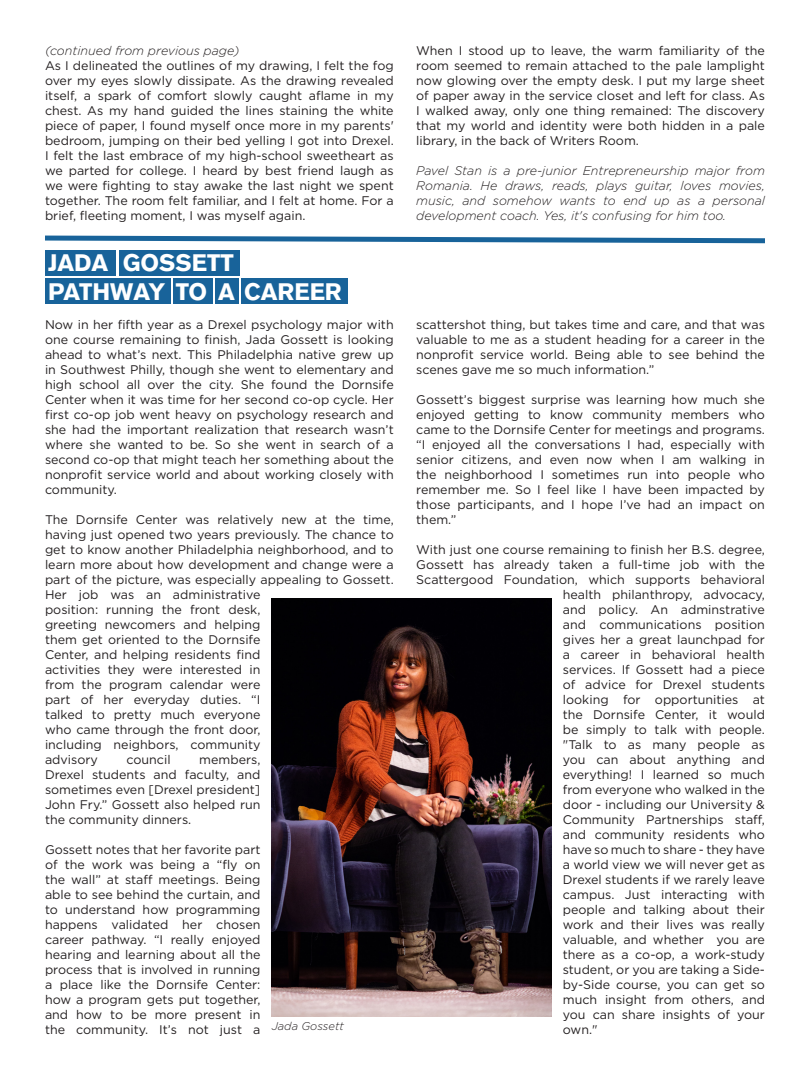
<style>
.page{position:relative;width:810px;height:1080px;background:#fff}
.page>*{position:absolute;margin:0;border:0;box-sizing:border-box;transform-origin:0 0}
.t1{font:700 23.62px "Akzidenz Grotesk BQ";color:#fff}
.t2{font:700 23.62px "Akzidenz Grotesk BQ";letter-spacing:-.03em;color:#fff}
.t3{font:12.5px/15px "Gotham";color:#231f20;text-align:justify}
.t4{font:italic 300 12.5px/15px "Gotham";color:#231f20;text-align:justify}
.t5{font:italic 300 11.25px "Gotham";color:#231f20}
</style>
<div class="page">
<div style="left:45px;top:250px;width:70px;height:26px;background:#18639a"></div>
<div style="left:120px;top:250px;width:120px;height:26px;background:#18639a"></div>
<div style="left:45px;top:279px;width:125px;height:25px;background:#18639a"></div>
<div style="left:241px;top:279px;width:107px;height:25px;background:#18639a"></div>
<div style="left:215px;top:279px;width:23px;height:25px;background:#18639a"></div>
<div style="left:173px;top:279px;width:39px;height:25px;background:#18639a"></div>
<svg style="left:45px;top:235px;width:720px;height:9px"></svg>
<img style="left:272px;top:599px;width:280px;height:418px">
<p class="t4" style="left:45px;top:43px;width:196px">(continued from previous page)</p>
<p class="t3" style="left:45px;top:58px;width:350px">As I delineated the outlines of my drawing, I felt the fog over my eyes slowly dissipate. As the drawing revealed itself, a spark of comfort slowly caught aflame in my chest. As my hand guided the lines staining the white piece of paper, I found myself once more in my parents' bedroom, jumping on their bed yelling I got into Drexel.<br>I felt the last embrace of my high-school sweetheart as we parted for college. I heard by best friend laugh as we were fighting to stay awake the last night we spent together. The room felt familiar, and I felt at home. For a brief, fleeting moment, I was myself again.</p>
<p class="t1" style="left:48px;top:250px;width:62px">JADA</p>
<p class="t1" style="left:123px;top:250px;width:113px">GOSSETT</p>
<p class="t2" style="left:48px;top:278px;width:161px">PATHWAY TO</p>
<p class="t1" style="left:218px;top:278px;width:125px">A CAREER</p>
<p class="t3" style="left:45px;top:316px;width:350px">Now in her fifth year as a Drexel psychology major with one course remaining to finish, Jada Gossett is looking ahead to what’s next. This Philadelphia native grew up in Southwest Philly, though she went to elementary and high school all over the city. She found the Dornsife Center when it was time for her second co-op cycle. Her first co-op job went heavy on psychology research and she had the important realization that research wasn’t where she wanted to be. So she went in search of a second co-op that might teach her something about the nonprofit service world and about working closely with community.</p>
<p class="t3" style="left:45px;top:511px;width:350px;text-align:left">The Dornsife Center was relatively new at the time, having just opened two years previously. The chance to get to know another Philadelphia neighborhood, and to learn more about how development and change were a part of the picture, was especially appealing to Gossett.<br>Her job was an administrative<br>position: running the front desk,<br>greeting newcomers and helping<br>them get oriented to the Dornsife<br>Center, and helping residents find<br>activities they were interested in<br>from the program calendar were<br>part of her everyday duties. “I<br>talked to pretty much everyone<br>who came through the front door,<br>including neighbors, community<br>advisory</p>
<p class="t3" style="left:45px;top:751px;width:217px;text-indent:154px">members, Drexel students and faculty, and sometimes even [Drexel president] John Fry.” Gossett also helped run the community dinners.</p>
<p class="t3" style="left:45px;top:841px;width:217px">Gossett notes that her favorite part of the work was being a “fly on the wall” at staff meetings. Being able to see behind the curtain, and to understand how programming happens validated her chosen career pathway. “I really enjoyed hearing and learning about all the process that is involved in running a place like the Dornsife Center: how a program gets put together, and how to be more present in the community. It’s not just a</p>
<p class="t3" style="left:127px;top:751px;width:46px">council</p>
<p class="t5" style="left:272px;top:1019px;width:74px">Jada Gossett</p>
<p class="t3" style="left:416px;top:43px;width:350px">When I stood up to leave, the warm familiarity of the room seemed to remain attached to the pale lamplight now glowing over the empty desk. I put my large sheet of paper away in the service closet and left for class. As I walked away, only one thing remained: The discovery that my world and identity were both hidden in a pale library, in the back of Writers Room.</p>
<p class="t4" style="left:416px;top:163px;width:350px">Pavel Stan is a pre-junior Entrepreneurship major from Romania. He draws, reads, plays guitar, loves movies, music, and somehow wants to end up as a personal development coach. Yes, it's confusing for him too.</p>
<p class="t3" style="left:416px;top:316px;width:350px">scattershot thing, but takes time and care, and that was valuable to me as a student heading for a career in the nonprofit service world. Being able to see behind the scenes gave me so much information.”</p>
<p class="t3" style="left:416px;top:391px;width:350px">Gossett’s biggest surprise was learning how much she enjoyed getting to know community members who came to the Dornsife Center for meetings and programs. “I enjoyed all the conversations I had, especially with senior citizens, and even now when I am walking in the neighborhood I sometimes run into people who remember me. So I feel like I have been impacted by those participants, and I hope I’ve had an impact on them.”</p>
<p class="t3" style="left:416px;top:541px;width:350px">With just one course remaining to finish her B.S. degree,</p>
<p class="t3" style="left:416px;top:556px;width:350px">Gossett has already taken a full-time job with the</p>
<p class="t3" style="left:416px;top:571px;width:350px">Scattergood Foundation, which supports behavioral</p>
<p class="t3" style="left:563px;top:586px;width:204px">health philanthropy, advocacy,</p>
<p class="t3" style="left:563px;top:601px;width:204px">and policy. An adminstrative</p>
<p class="t3" style="left:563px;top:616px;width:204px">and communications position</p>
<p class="t3" style="left:563px;top:631px;width:204px">gives her a great launchpad for</p>
<p class="t3" style="left:563px;top:646px;width:204px">a career in behavioral health</p>
<p class="t3" style="left:563px;top:661px;width:204px">services. If Gossett had a piece</p>
<p class="t3" style="left:563px;top:676px;width:204px">of advice for Drexel students</p>
<p class="t3" style="left:563px;top:691px;width:204px">looking for opportunities at</p>
<p class="t3" style="left:563px;top:706px;width:204px">the Dornsife Center, it would</p>
<p class="t3" style="left:563px;top:721px;width:204px">be simply to talk with people.</p>
<p class="t3" style="left:563px;top:736px;width:204px">"Talk to as many people as</p>
<p class="t3" style="left:563px;top:751px;width:204px">you can about anything and</p>
<p class="t3" style="left:563px;top:766px;width:204px">everything! I learned so much</p>
<p class="t3" style="left:563px;top:781px;width:204px">from everyone who walked in the</p>
<p class="t3" style="left:563px;top:796px;width:204px">door - including our University &amp;</p>
<p class="t3" style="left:563px;top:811px;width:204px">Community Partnerships staff,</p>
<p class="t3" style="left:563px;top:826px;width:204px">and community residents who</p>
<p class="t3" style="left:563px;top:841px;width:204px">have so much to share - they have</p>
<p class="t3" style="left:563px;top:856px;width:204px">a world view we will never get as</p>
<p class="t3" style="left:563px;top:871px;width:204px">Drexel students if we rarely leave</p>
<p class="t3" style="left:563px;top:886px;width:204px">campus. Just interacting with</p>
<p class="t3" style="left:563px;top:901px;width:204px">people and talking about their</p>
<p class="t3" style="left:563px;top:916px;width:204px">work and their lives was really</p>
<p class="t3" style="left:563px;top:931px;width:204px">valuable, and whether you are</p>
<p class="t3" style="left:563px;top:946px;width:204px">there as a co-op, a work-study</p>
<p class="t3" style="left:563px;top:961px;width:204px">student, or you are taking a Side-</p>
<p class="t3" style="left:563px;top:976px;width:204px">by-Side course, you can get so</p>
<p class="t3" style="left:563px;top:991px;width:204px">much insight from others, and</p>
<p class="t3" style="left:563px;top:1006px;width:204px">you can share insights of your</p>
<p class="t3" style="left:563px;top:1021px;width:36px">own."</p>
</div>
